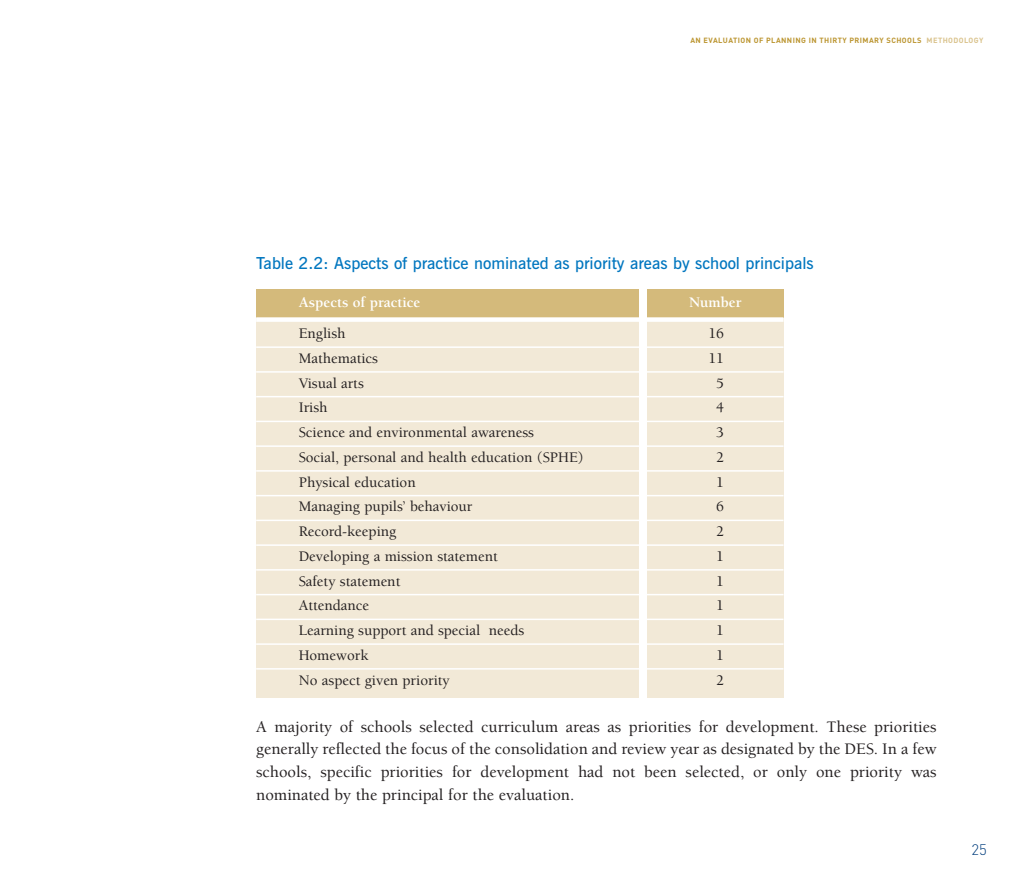
<style>
.page{position:relative;width:1021px;height:892px;background:#fff}
.page>*{position:absolute;margin:0;border:0;box-sizing:border-box;transform-origin:0 0}
.t1{font:500 16.5px/22.5px "Berkeley";color:#231f20;text-align:justify}
.t2{font:600 16.5px "News Gothic BT";color:#0076bf}
.t3{font:500 15px "Berkeley";color:#231f20}
.t4{font:700 15px "Berkeley";color:#fff}
.t5{font:300 15px "DIN";color:#003d7d}
.t6{font:700 7.5px "DIN";letter-spacing:.055em;color:#bc9632}
.s1{color:#dac38d}
</style>
<div class="page">
<svg style="left:256px;top:289px;width:528px;height:409px;background:#f0e7d3"></svg>
<p class="t6" style="left:690px;top:38px;width:294px">AN EVALUATION OF PLANNING IN THIRTY PRIMARY SCHOOLS <span class="s1">METHODOLOGY</span></p>
<p class="t2" style="left:256px;top:257px;width:559px">Table 2.2: Aspects of practice nominated as priority areas by school principals</p>
<p class="t4" style="left:299px;top:297px;width:123px">Aspects of practice</p>
<p class="t4" style="left:689px;top:297px;width:54px">Number</p>
<p class="t3" style="left:299px;top:327px;width:48px">English</p>
<p class="t3" style="left:708px;top:327px;width:17px">16</p>
<p class="t3" style="left:299px;top:352px;width:81px">Mathematics</p>
<p class="t3" style="left:708px;top:352px;width:17px">11</p>
<p class="t3" style="left:299px;top:377px;width:67px">Visual arts</p>
<p class="t3" style="left:716px;top:377px;width:9px">5</p>
<p class="t3" style="left:299px;top:402px;width:30px">Irish</p>
<p class="t3" style="left:716px;top:402px;width:9px">4</p>
<p class="t3" style="left:299px;top:426px;width:237px">Science and environmental awareness</p>
<p class="t3" style="left:716px;top:426px;width:9px">3</p>
<p class="t3" style="left:299px;top:451px;width:287px">Social, personal and health education (SPHE)</p>
<p class="t3" style="left:716px;top:451px;width:9px">2</p>
<p class="t3" style="left:299px;top:476px;width:119px">Physical education</p>
<p class="t3" style="left:716px;top:476px;width:9px">1</p>
<p class="t3" style="left:299px;top:501px;width:175px">Managing pupils’ behaviour</p>
<p class="t3" style="left:716px;top:501px;width:9px">6</p>
<p class="t3" style="left:299px;top:525px;width:99px">Record-keeping</p>
<p class="t3" style="left:716px;top:525px;width:9px">2</p>
<p class="t3" style="left:299px;top:550px;width:201px">Developing a mission statement</p>
<p class="t3" style="left:716px;top:550px;width:9px">1</p>
<p class="t3" style="left:299px;top:575px;width:103px">Safety statement</p>
<p class="t3" style="left:716px;top:575px;width:9px">1</p>
<p class="t3" style="left:299px;top:600px;width:72px">Attendance</p>
<p class="t3" style="left:716px;top:600px;width:9px">1</p>
<p class="t3" style="left:299px;top:624px;width:227px">Learning support and special needs</p>
<p class="t3" style="left:716px;top:624px;width:9px">1</p>
<p class="t3" style="left:299px;top:649px;width:71px">Homework</p>
<p class="t3" style="left:716px;top:649px;width:9px">1</p>
<p class="t3" style="left:299px;top:674px;width:153px">No aspect given priority</p>
<p class="t3" style="left:716px;top:674px;width:9px">2</p>
<p class="t1" style="left:256px;top:717px;width:682px">A majority of schools selected curriculum areas as priorities for development. These priorities generally reflected the focus of the consolidation and review year as designated by the DES. In a few schools, specific priorities for development had not been selected, or only one priority was nominated by the principal for the evaluation.</p>
<p class="t5" style="left:971px;top:844px;width:17px">25</p>
</div>
